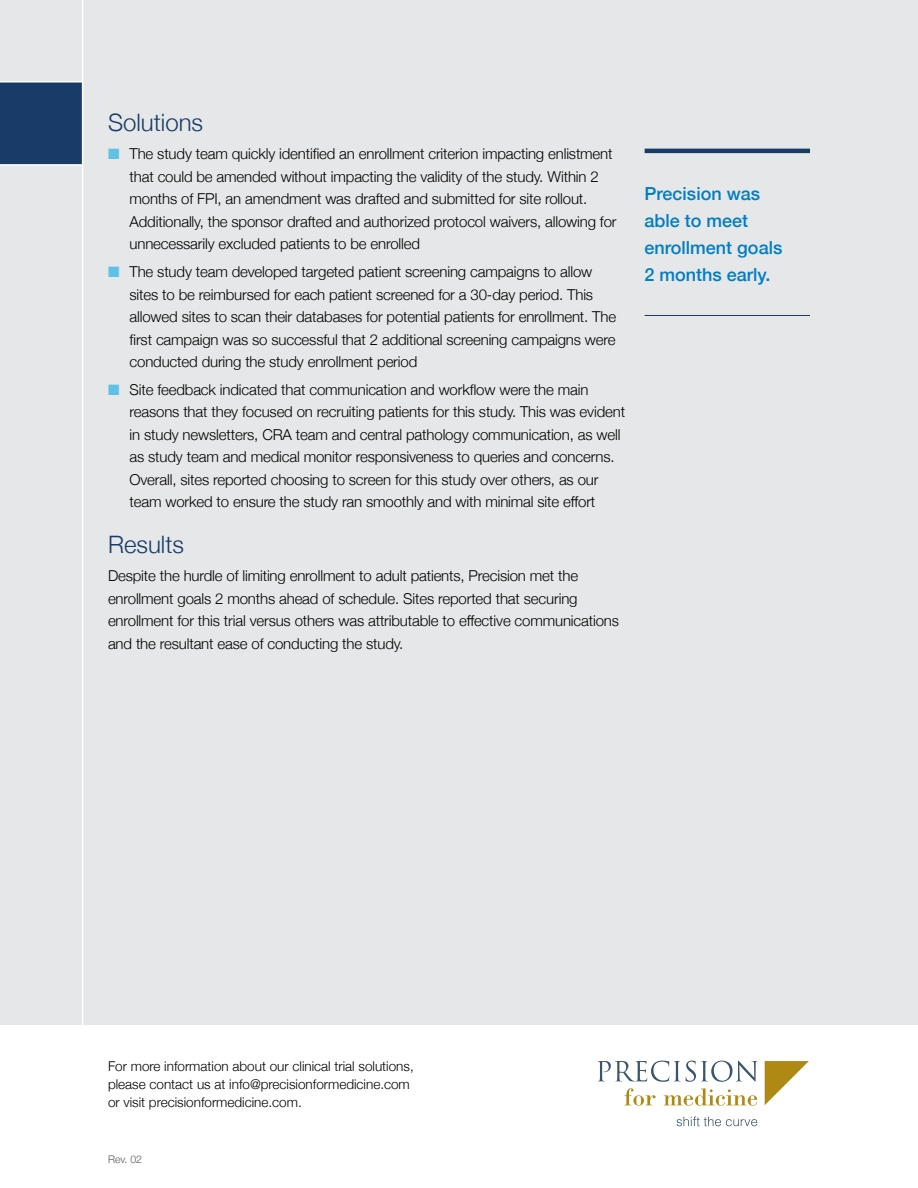
<style>
.page{position:relative;width:918px;height:1188px;background:#fff}
.page>*{position:absolute;margin:0;border:0;box-sizing:border-box;transform-origin:0 0}
.t1{font:300 24px "Helvetica Neue";color:#183c67}
.Callout_1{font:500 18px/27px "Helvetica Neue";color:#007dc5}
.body{font:300 15px/22.5px "Helvetica Neue";letter-spacing:-.01em;color:#000}
.body_copy{font:300 13.5px/18px "Helvetica Neue";color:#000}
.Body{font:300 10.5px "Helvetica Neue";color:#58595b}
.s1{color:#5dc2e6}
</style>
<div class="page">
<div style="left:0;top:0;width:918px;height:1025px;background:#e6e7e8"></div>
<div style="left:0;top:82px;width:82px;height:82px;background:#183c67"></div>
<hr style="left:0;top:81px;width:82px;height:1px;background:#fff">
<hr style="left:0;top:164px;width:82px;height:2px;background:#fff">
<hr style="left:82px;top:0;width:1px;height:1029px;background:#fff">
<hr style="left:645px;top:149px;width:165px;height:4px;background:#183c67">
<hr style="left:645px;top:315px;width:165px;height:1px;background:#183c67">
<svg style="left:598px;top:1061px;width:160px;height:21px"></svg>
<svg style="left:677px;top:1117px;width:80px;height:9px"></svg>
<svg style="left:765px;top:1061px;width:44px;height:44px"></svg>
<svg style="left:624px;top:1088px;width:32px;height:18px"></svg>
<svg style="left:664px;top:1088px;width:93px;height:18px"></svg>
<p class="t1" style="left:108px;top:103px;width:97px">Solutions</p>
<p class="body" style="left:130px;top:141px;width:489px;text-indent:-22px"><span class="s1">■</span> The study team quickly identified an enrollment criterion impacting enlistment that could be amended without impacting the validity of the study. Within 2 months of FPI, an amendment was drafted and submitted for site rollout.<br>Additionally, the sponsor drafted and authorized protocol waivers, allowing for unnecessarily excluded patients to be enrolled</p>
<p class="body" style="left:130px;top:259px;width:488px;text-indent:-22px"><span class="s1">■</span> The study team developed targeted patient screening campaigns to allow sites to be reimbursed for each patient screened for a 30-day period. This allowed sites to scan their databases for potential patients for enrollment. The first campaign was so successful that 2 additional screening campaigns were conducted during the study enrollment period</p>
<p class="body" style="left:130px;top:377px;width:497px;text-indent:-22px"><span class="s1">■</span> Site feedback indicated that communication and workflow were the main reasons that they focused on recruiting patients for this study. This was evident in study newsletters, CRA team and central pathology communication, as well as study team and medical monitor responsiveness to queries and concerns.<br>Overall, sites reported choosing to screen for this study over others, as our team worked to ensure the study ran smoothly and with minimal site effort</p>
<p class="t1" style="left:108px;top:525px;width:77px">Results</p>
<p class="body" style="left:108px;top:564px;width:513px">Despite the hurdle of limiting enrollment to adult patients, Precision met the enrollment goals 2 months ahead of schedule. Sites reported that securing enrollment for this trial versus others was attributable to effective communications and the resultant ease of conducting the study.</p>
<p class="Callout_1" style="left:645px;top:179px;width:139px">Precision was able to meet enrollment goals<br>2 months early.</p>
<p class="body_copy" style="left:108px;top:1056px;width:307px">For more information about our clinical trial solutions, please contact us at info@precisionformedicine.com or visit precisionformedicine.com.</p>
<p class="Body" style="left:108px;top:1151px;width:36px">Rev. 02</p>
</div>
